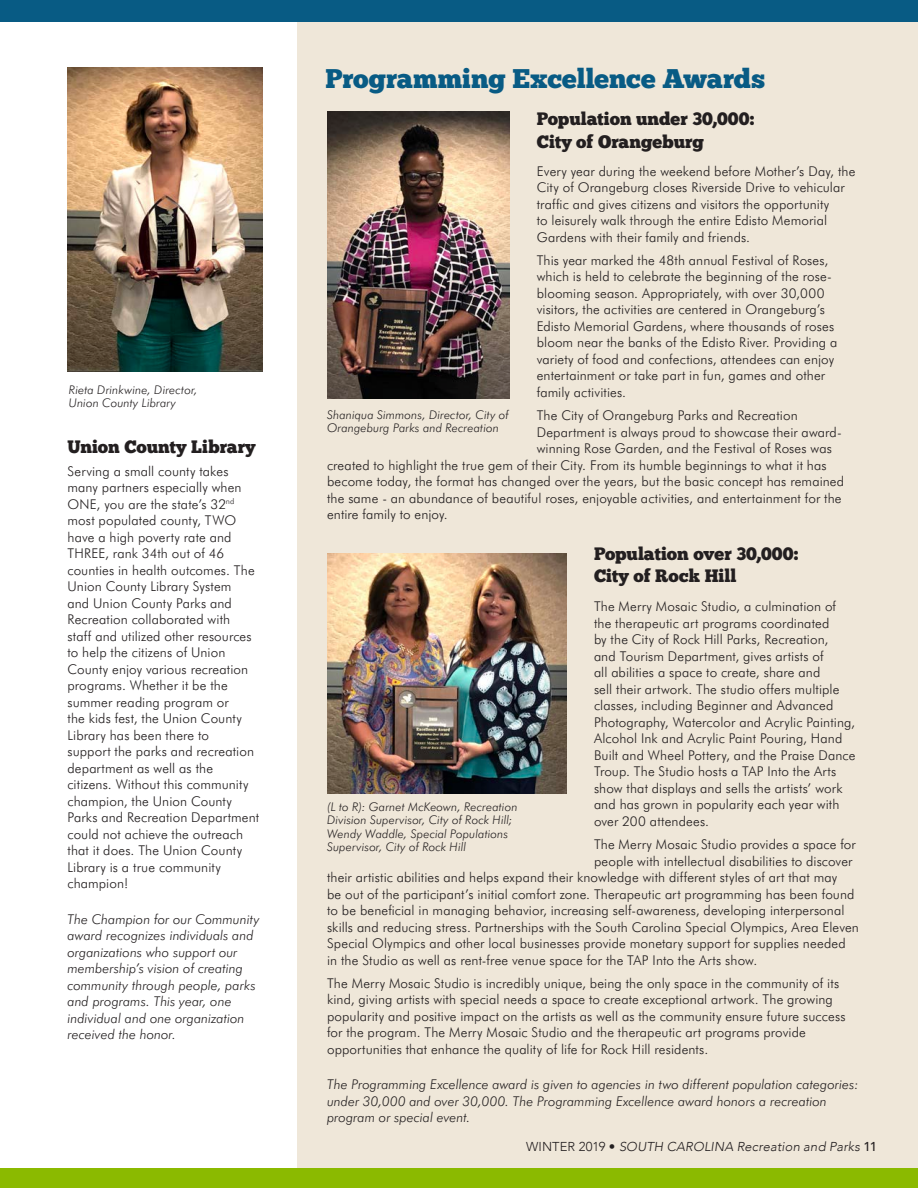
<style>
.page{position:relative;width:918px;height:1188px;background:#fff}
.page>*{position:absolute;margin:0;border:0;box-sizing:border-box;transform-origin:0 0}
.t1{font:27px "Chunk Five";color:#085b84}
.t2{font:18px/22.5px "Chunk Five";letter-spacing:-.005em;color:#231f20}
.t3{font:300 13.5px/16.5px "Futura BT";letter-spacing:.01em;color:#231f20}
.t4{font:italic 300 13.5px/16.5px "Futura BT";color:#231f20}
.t5{font:italic 300 12.9px "Avenir";letter-spacing:.01em;color:#231f20}
.t6{font:italic 300 12px/13.5px "Futura BT";letter-spacing:.01em;color:#231f20}
.s1{font-style:normal}
.s2{font-weight:400;font-style:normal}
.s3{font-weight:500;font-style:normal}
</style>
<div class="page">
<div style="left:297px;top:7px;width:621px;height:1167px;background:#efe7d9"></div>
<div style="left:0;top:0;width:918px;height:22px;background:#085b84"></div>
<img style="left:68px;top:68px;width:194px;height:304px">
<img style="left:327px;top:112px;width:183px;height:287px">
<img style="left:327px;top:554px;width:240px;height:240px">
<div style="left:0;top:1169px;width:918px;height:19px;background:#8bba00"></div>
<p class="t6" style="left:69px;top:383px;width:130px">Rieta Drinkwine, Director,<br>Union County Library</p>
<h2 class="t2" style="left:68px;top:435px;width:190px">Union County Library</h2>
<p class="t3" style="left:68px;top:463px;width:193px">Serving a small county takes many partners especially when<br>ONE, you are the state’s 32<sup>nd </sup>most populated county, TWO have a high poverty rate and<br>THREE, rank 34th out of 46 counties in health outcomes. The<br>Union County Library System<br>and Union County Parks and<br>Recreation collaborated with<br>staff and utilized other resources to help the citizens of Union<br>County enjoy various recreation programs. Whether it be the summer reading program or<br>the kids fest, the Union County<br>Library has been there to<br>support the parks and recreation department as well as the citizens. Without this community champion, the Union County<br>Parks and Recreation Department could not achieve the outreach that it does. The Union County<br>Library is a true community champion!</p>
<p class="t4" style="left:68px;top:910px;width:194px">The Champion for our Community award recognizes individuals and organizations who support our membership’s vision of creating community through people, parks and programs. This year, one individual and one organization received the honor.</p>
<h1 class="t1" style="left:325px;top:62px;width:441px">Programming Excellence Awards</h1>
<h2 class="t2" style="left:537px;top:108px;width:219px">Population under 30,000:<br>City of Orangeburg</h2>
<p class="t3" style="left:537px;top:162px;width:320px">Every year during the weekend before Mother’s Day, the City of Orangeburg closes Riverside Drive to vehicular traffic and gives citizens and visitors the opportunity<br>to leisurely walk through the entire Edisto Memorial Gardens with their family and friends.</p>
<p class="t3" style="left:537px;top:252px;width:302px">This year marked the 48th annual Festival of Roses, which is held to celebrate the beginning of the rose&shy;blooming season. Appropriately, with over 30,000 visitors, the activities are centered in Orangeburg’s Edisto Memorial Gardens, where thousands of roses bloom near the banks of the Edisto River. Providing a variety of food and confections, attendees can enjoy entertainment or take part in fun, games and other family activities.</p>
<p class="t3" style="left:537px;top:407px;width:262px">The City of Orangeburg Parks and Recreation</p>
<p class="t3" style="left:537px;top:423px;width:306px">Department is always proud to showcase their award-</p>
<p class="t3" style="left:537px;top:440px;width:297px">winning Rose Garden, and the Festival of Roses was</p>
<p class="t3" style="left:327px;top:456px;width:501px">created to highlight the true gem of their City. From its humble beginnings to what it has</p>
<p class="t3" style="left:327px;top:473px;width:519px">become today, the format has changed over the years, but the basic concept has remained</p>
<p class="t3" style="left:327px;top:489px;width:516px">the same - an abundance of beautiful roses, enjoyable activities, and entertainment for the</p>
<p class="t3" style="left:327px;top:506px;width:122px">entire family to enjoy.</p>
<h2 class="t2" style="left:594px;top:542px;width:206px">Population over 30,000:<br>City of Rock Hill</h2>
<p class="t3" style="left:594px;top:598px;width:263px">The Merry Mosaic Studio, a culmination of the therapeutic art programs coordinated<br>by the City of Rock Hill Parks, Recreation,<br>and Tourism Department, gives artists of<br>all abilities a space to create, share and<br>sell their artwork. The studio offers multiple classes, including Beginner and Advanced Photography, Watercolor and Acrylic Painting, Alcohol Ink and Acrylic Paint Pouring, Hand Built and Wheel Pottery, and the Praise Dance Troup. The Studio hosts a TAP Into the Arts show that displays and sells the artists’ work and has grown in popularity each year with over 200 attendees.</p>
<p class="t3" style="left:594px;top:836px;width:263px">The Merry Mosaic Studio provides a space for</p>
<p class="t3" style="left:594px;top:852px;width:260px">people with intellectual disabilities to discover</p>
<p class="t3" style="left:327px;top:869px;width:512px">their artistic abilities and helps expand their knowledge with different styles of art that may</p>
<p class="t3" style="left:327px;top:885px;width:529px">be out of the participant’s initial comfort zone. Therapeutic art programming has been found</p>
<p class="t3" style="left:327px;top:902px;width:519px">to be beneficial in managing behavior, increasing self-awareness, developing interpersonal</p>
<p class="t3" style="left:327px;top:918px;width:533px">skills and reducing stress. Partnerships with the South Carolina Special Olympics, Area Eleven</p>
<p class="t3" style="left:327px;top:935px;width:520px">Special Olympics and other local businesses provide monetary support for supplies needed</p>
<p class="t3" style="left:327px;top:951px;width:432px">in the Studio as well as rent-free venue space for the TAP Into the Arts show.</p>
<p class="t3" style="left:327px;top:975px;width:520px">The Merry Mosaic Studio is incredibly unique, being the only space in the community of its kind, giving artists with special needs a space to create exceptional artwork. The growing popularity and positive impact on the artists as well as the community ensure future success for the program. The Merry Mosaic Studio and the therapeutic art programs provide opportunities that enhance the quality of life for Rock Hill residents.</p>
<p class="t4" style="left:327px;top:1076px;width:533px">The Programming Excellence award is given to agencies in two different population categories: under 30,000 and over 30,000. The Programming Excellence award honors a recreation program or special event.</p>
<p class="t6" style="left:327px;top:408px;width:183px">Shaniqua Simmons, Director, City of<br>Orangeburg Parks and Recreation</p>
<p class="t6" style="left:327px;top:800px;width:192px">(L to R): Garnet McKeown, Recreation Division Supervisor, City of Rock Hill; Wendy Waddle, Special Populations Supervisor, City of Rock Hill</p>
<p class="t5" style="left:526px;top:1139px;width:352px"><span class="s1">WINTER 2019</span> <span class="s2">•</span> SOUTH CAROLINA Recreation and Parks <span class="s3">11</span></p>
</div>
